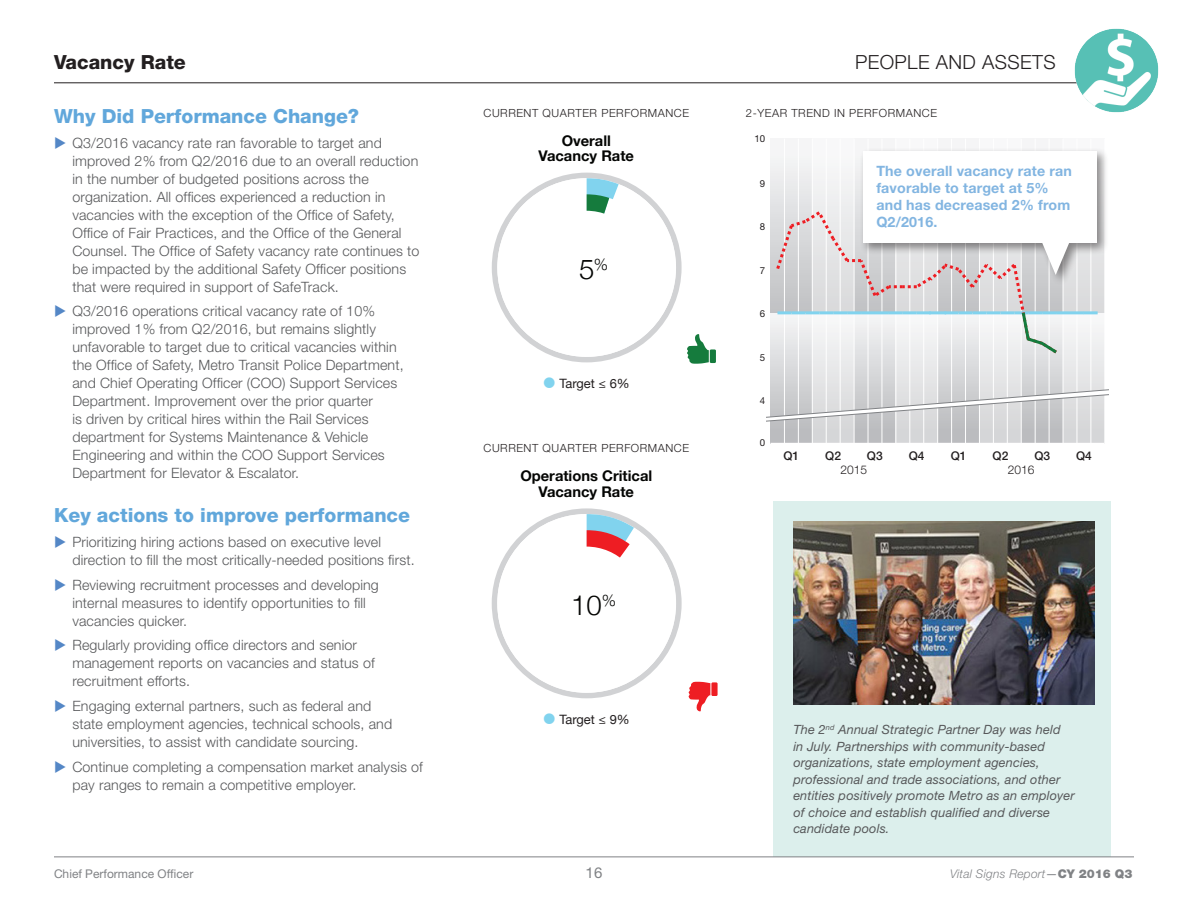
<style>
.page{position:relative;width:1188px;height:918px;background:#fff}
.page>*{position:absolute;margin:0;border:0;box-sizing:border-box;transform-origin:0 0}
.t1{font:300 27.6px "Helvetica Neue";color:#040503}
.Subhead-1{font:800 19.5px "Helvetica Neue";color:#61a7db}
.Category{font:300 19.5px "Helvetica Neue";letter-spacing:.02em;color:#231f20}
.KPI_Heading{font:800 19.5px "Helvetica Neue";color:#231f20}
.t2{font:15px "Helvetica Neue";color:#808285}
.t3{font:700 14.7px/15.6px "Helvetica Neue";color:#040503;text-align:center}
.t4{font:300 14.25px/18px "Helvetica Neue";letter-spacing:.01em;color:#57585a}
.KPI_Headline{font:700 14.25px/17.1px "Helvetica Neue";letter-spacing:.01em;color:#82b5e1}
.t5{font:12.9px "Helvetica Neue";color:#231f20}
.t6{font:italic 12.75px/16.5px "Helvetica Neue";letter-spacing:.01em;color:#57585a}
.t7{font:italic 300 12px "Helvetica Neue";letter-spacing:.02em;color:#808285}
.t8{font:12px "Helvetica Neue";color:#808285}
.t9{font:500 12px "Helvetica Neue";color:#231f20}
.t10{font:300 12px "Helvetica Neue";color:#231f20}
.Subhead-3{font:300 11.25px "Helvetica Neue";letter-spacing:.05em;color:#231f20}
.t11{font:9.6px "Helvetica Neue";color:#231f20}
.s1{font-family:"Myriad Pro"}
.s2{font-weight:400}
.s3{font-weight:900;font-style:normal}
</style>
<div class="page">
<svg style="left:491px;top:173px;width:225px;height:191px"></svg>
<svg style="left:771px;top:317px;width:111px;height:126px;background:#cecfd1"></svg>
<div style="left:771px;top:139px;width:111px;height:174px;background:linear-gradient(to bottom,#f9f9fa,#c0c1c4)"></div>
<svg style="left:883px;top:356px;width:96px;height:87px;background:#cdced1"></svg>
<div style="left:882px;top:139px;width:111px;height:174px;background:#f7f7f8"></div>
<svg style="left:1022px;top:356px;width:41px;height:87px;background:#cecfd1"></svg>
<svg style="left:897px;top:356px;width:40px;height:87px;background:#e0e1e2"></svg>
<svg style="left:980px;top:356px;width:41px;height:87px;background:#e0e1e2"></svg>
<svg style="left:1064px;top:286px;width:41px;height:157px"></svg>
<svg style="left:813px;top:139px;width:41px;height:304px;fill:#eeeff0"></svg>
<hr style="left:784px;top:139px;width:1px;height:305px;background:#fff">
<hr style="left:798px;top:139px;width:1px;height:305px;background:#fff">
<hr style="left:812px;top:139px;width:1px;height:305px;background:#fff">
<hr style="left:826px;top:139px;width:1px;height:305px;background:#fff">
<hr style="left:840px;top:139px;width:1px;height:305px;background:#fff">
<hr style="left:854px;top:139px;width:1px;height:305px;background:#fff">
<hr style="left:868px;top:139px;width:1px;height:305px;background:#fff">
<hr style="left:882px;top:139px;width:1px;height:305px;background:#fff">
<hr style="left:896px;top:139px;width:1px;height:305px;background:#fff">
<hr style="left:910px;top:139px;width:1px;height:305px;background:#fff">
<hr style="left:923px;top:139px;width:1px;height:305px;background:#fff">
<hr style="left:937px;top:139px;width:1px;height:305px;background:#fff">
<hr style="left:951px;top:139px;width:1px;height:305px;background:#fff">
<hr style="left:965px;top:139px;width:1px;height:305px;background:#fff">
<hr style="left:979px;top:139px;width:1px;height:305px;background:#fff">
<hr style="left:993px;top:139px;width:1px;height:305px;background:#fff">
<hr style="left:1007px;top:139px;width:1px;height:305px;background:#fff">
<hr style="left:1035px;top:139px;width:1px;height:305px;background:#fff">
<hr style="left:1049px;top:139px;width:1px;height:305px;background:#fff">
<hr style="left:1077px;top:139px;width:1px;height:305px;background:#fff">
<hr style="left:1091px;top:139px;width:1px;height:305px;background:#fff">
<hr style="left:1056px;top:311px;width:14px;height:3px;background:#81d3ee">
<hr style="left:1070px;top:311px;width:14px;height:3px;background:#81d3ee">
<hr style="left:1084px;top:311px;width:14px;height:3px;background:#81d3ee">
<svg style="left:766px;top:389px;width:343px;height:33px;background:#d4d5d7"></svg>
<div style="left:773px;top:501px;width:338px;height:355px;background:#dcefec"></div>
<img style="left:793px;top:521px;width:301px;height:183px">
<hr style="left:54px;top:82px;width:1080px;height:1px;background:#231f20">
<img style="left:1062px;top:28px;width:97px;height:85px">
<div style="left:859px;top:148px;width:250px;height:138px;background:#231f20;opacity:.5"></div>
<svg style="left:774px;top:209px;width:295px;height:147px"></svg>
<div style="left:863px;top:151px;width:233px;height:92px;background:#fff"></div>
<hr style="left:54px;top:856px;width:1080px;height:1px;background:#808285">
<svg style="left:491px;top:508px;width:227px;height:204px"></svg>
<p class="KPI_Heading" style="left:54px;top:50px;width:133px">Vacancy Rate</p>
<p class="Category" style="left:855px;top:50px;width:202px">PEOPLE AND ASSETS</p>
<p class="Subhead-1" style="left:54px;top:104px;width:307px">Why Did Performance Change?</p>
<p class="t4" style="left:72px;top:133px;width:349px">Q3/2016 vacancy rate ran favorable to target and improved 2% from Q2/2016 due to an overall reduction in the number of budgeted positions across the organization. All offices experienced a reduction in vacancies with the exception of the Office of Safety, Office of Fair Practices, and the Office of the General Counsel. The Office of Safety vacancy rate continues to be impacted by the additional Safety Officer positions that were required in support of SafeTrack.</p>
<p class="t4" style="left:72px;top:302px;width:333px">Q3/2016 operations critical vacancy rate of 10% improved 1% from Q2/2016, but remains slightly unfavorable to target due to critical vacancies within the Office of Safety, Metro Transit Police Department, and Chief Operating Officer (COO) Support Services Department. Improvement over the prior quarter<br>is driven by critical hires within the Rail Services department for Systems Maintenance &amp; Vehicle Engineering and within the COO Support Services Department for Elevator &amp; Escalator.</p>
<p class="Subhead-1" style="left:54px;top:504px;width:358px">Key actions to improve performance</p>
<p class="t4" style="left:72px;top:532px;width:344px">Prioritizing hiring actions based on executive level direction to fill the most critically-needed positions first.</p>
<p class="t4" style="left:72px;top:575px;width:308px">Reviewing recruitment processes and developing internal measures to identify opportunities to fill vacancies quicker.</p>
<p class="t4" style="left:72px;top:636px;width:304px">Regularly providing office directors and senior management reports on vacancies and status of recruitment efforts.</p>
<p class="t4" style="left:72px;top:697px;width:321px">Engaging external partners, such as federal and state employment agencies, technical schools, and universities, to assist with candidate sourcing.</p>
<p class="t4" style="left:72px;top:757px;width:352px">Continue completing a compensation market analysis of pay ranges to remain a competitive employer.</p>
<p class="Subhead-3" style="left:484px;top:106px;width:207px">CURRENT QUARTER PERFORMANCE</p>
<p class="Subhead-3" style="left:746px;top:106px;width:193px">2-YEAR TREND IN PERFORMANCE</p>
<p class="t11" style="left:755px;top:132px;width:12px">10</p>
<p class="t3" style="left:539px;top:133px;width:97px">Overall<br>Vacancy Rate</p>
<p class="KPI_Headline" style="left:876px;top:162px;width:197px">The overall vacancy rate ran favorable to target at 5% and has decreased 2% from<br>Q2/2016.</p>
<p class="t11" style="left:760px;top:177px;width:7px">9</p>
<p class="t11" style="left:760px;top:221px;width:7px">8</p>
<p class="t1" style="left:579px;top:247px;width:30px">5<sup>%</sup></p>
<p class="t11" style="left:760px;top:265px;width:7px">7</p>
<p class="t11" style="left:760px;top:308px;width:7px">6</p>
<p class="t11" style="left:760px;top:352px;width:7px">5</p>
<p class="t5" style="left:560px;top:374px;width:72px">Target <span class="s1">≤</span> 6%</p>
<p class="t11" style="left:760px;top:395px;width:7px">4</p>
<p class="t11" style="left:760px;top:437px;width:7px">3</p>
<p class="t11" style="left:760px;top:437px;width:7px">0</p>
<p class="Subhead-3" style="left:484px;top:441px;width:207px">CURRENT QUARTER PERFORMANCE</p>
<p class="t9" style="left:783px;top:448px;width:17px">Q1</p>
<p class="t9" style="left:825px;top:448px;width:17px">Q2</p>
<p class="t9" style="left:867px;top:448px;width:17px">Q3</p>
<p class="t9" style="left:909px;top:448px;width:17px">Q4</p>
<p class="t10" style="left:841px;top:463px;width:28px">2015</p>
<p class="t9" style="left:951px;top:448px;width:17px">Q1</p>
<p class="t9" style="left:993px;top:448px;width:17px">Q2</p>
<p class="t9" style="left:1034px;top:448px;width:17px">Q3</p>
<p class="t9" style="left:1076px;top:448px;width:17px">Q4</p>
<p class="t10" style="left:1008px;top:463px;width:28px">2016</p>
<p class="t3" style="left:520px;top:469px;width:133px">Operations Critical<br>Vacancy Rate</p>
<p class="t1" style="left:571px;top:583px;width:47px">10<sup>%</sup></p>
<p class="t5" style="left:560px;top:710px;width:72px">Target <span class="s1">≤</span> 9%</p>
<p class="t6" style="left:793px;top:721px;width:283px">The 2<sup>nd</sup> Annual Strategic Partner Day was held<br>in July. Partnerships with community-based organizations, state employment agencies, professional and trade associations, and other entities positively promote Metro as an employer of choice and establish qualified and diverse candidate pools.</p>
<p class="t8" style="left:54px;top:866px;width:141px">Chief Performance Officer</p>
<p class="t2" style="left:586px;top:863px;width:18px">16</p>
<p class="t7" style="left:950px;top:866px;width:184px">Vital Signs Report<span class="s2">—</span><span class="s3">CY 2016 Q3</span></p>
</div>
